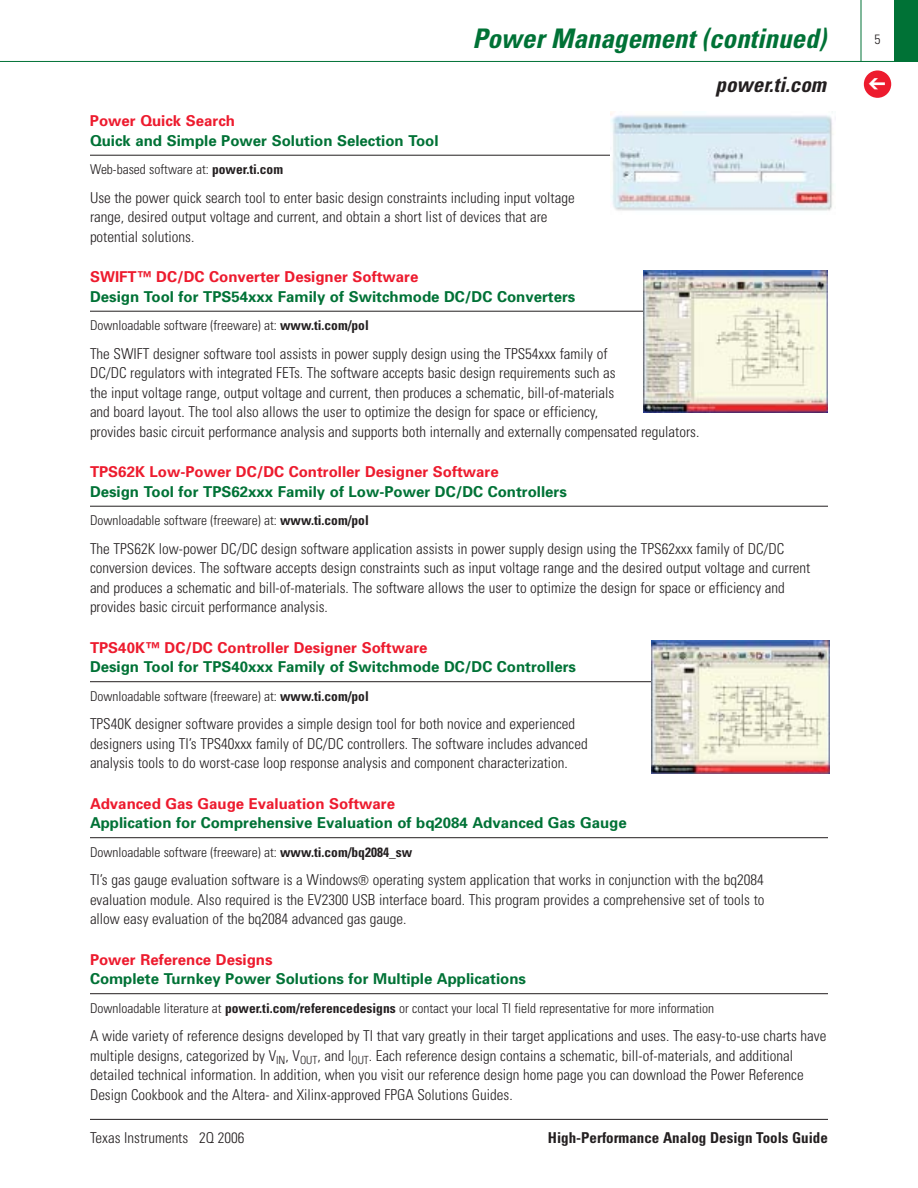
<style>
.page{position:relative;width:918px;height:1188px;background:#fff}
.page>*{position:absolute;margin:0;border:0;box-sizing:border-box;transform-origin:0 0}
.t1{font:italic 700 condensed 27px "Univers";color:#007236}
.t2{font:italic 700 condensed 21px "Univers";color:#231f20}
.t3{font:300 condensed 15px/19.5px "Univers";color:#231f20}
.t4{font:700 15px "Univers";color:#007236}
.t5{font:700 15px "Univers";color:#ed1b2e}
.t6{font:700 condensed 15px "Univers";color:#231f20}
.t7{font:300 condensed 13.5px "Univers";color:#231f20}
.s1{font-weight:700}
.s2{font-size:13.5px}
</style>
<div class="page">
<hr style="left:90px;top:1119px;width:738px;height:1px;background:#231f20">
<hr style="left:90px;top:155px;width:738px;height:1px;background:#231f20">
<hr style="left:90px;top:311px;width:738px;height:1px;background:#231f20">
<hr style="left:90px;top:506px;width:738px;height:1px;background:#231f20">
<hr style="left:90px;top:681px;width:738px;height:1px;background:#231f20">
<hr style="left:90px;top:837px;width:738px;height:1px;background:#231f20">
<hr style="left:90px;top:993px;width:738px;height:1px;background:#231f20">
<img style="left:643px;top:271px;width:185px;height:141px">
<img style="left:651px;top:640px;width:179px;height:133px">
<img style="left:610px;top:111px;width:224px;height:100px">
<div style="left:894px;top:0;width:24px;height:61px;background:#007236"></div>
<div style="left:864px;top:70px;width:27px;height:28px;background:#ed1b2e;border-radius:50%"></div>
<hr style="left:0;top:61px;width:918px;height:1px;background:#007236">
<hr style="left:861px;top:0;width:1px;height:61px;background:#007236">
<h1 class="t1" style="left:472px;top:29px;width:361px">PowerManagement(continued)</h1>
<h2 class="t2" style="left:716px;top:76px;width:116px">power.ti.com</h2>
<p class="t5" style="left:90px;top:115px;width:147px">Power Quick Search</p>
<p class="t4" style="left:90px;top:135px;width:350px">Quick and Simple Power Solution Selection Tool</p>
<p class="t7" style="left:90px;top:165px;width:195px">Web-based software at: <span class="s1">power.ti.com</span></p>
<p class="t3" style="left:90px;top:189px;width:486px">Use the power quick search tool to enter basic design constraints including input voltage range, desired output voltage and current, and obtain a short list of devices that are potential solutions.</p>
<p class="t5" style="left:90px;top:271px;width:330px">SWIFT™ DC/DC Converter Designer Software</p>
<p class="t4" style="left:90px;top:291px;width:487px">Design Tool for TPS54xxx Family of Switchmode DC/DC Converters</p>
<p class="t7" style="left:90px;top:321px;width:280px">Downloadable software (freeware) at: <span class="s1">www.ti.com/pol</span></p>
<p class="t3" style="left:90px;top:345px;width:611px">The SWIFT designer software tool assists in power supply design using the TPS54xxx family of<br>DC/DC regulators with integrated FETs. The software accepts basic design requirements such as<br>the input voltage range, output voltage and current, then produces a schematic, bill-of-materials<br>and board layout. The tool also allows the user to optimize the design for space or efficiency,<br>provides basic circuit performance analysis and supports both internally and externally compensated regulators.</p>
<p class="t5" style="left:90px;top:466px;width:410px">TPS62K Low-Power DC/DC Controller Designer Software</p>
<p class="t4" style="left:90px;top:486px;width:478px">Design Tool for TPS62xxx Family of Low-Power DC/DC Controllers</p>
<p class="t7" style="left:90px;top:516px;width:280px">Downloadable software (freeware) at: <span class="s1">www.ti.com/pol</span></p>
<p class="t3" style="left:90px;top:540px;width:722px">The TPS62K low-power DC/DC design software application assists in power supply design using the TPS62xxx family of DC/DC conversion devices. The software accepts design constraints such as input voltage range and the desired output voltage and current and produces a schematic and bill-of-materials. The software allows the user to optimize the design for space or efficiency and provides basic circuit performance analysis.</p>
<p class="t5" style="left:90px;top:642px;width:339px">TPS40K™ DC/DC Controller Designer Software</p>
<p class="t4" style="left:90px;top:661px;width:488px">Design Tool for TPS40xxx Family of Switchmode DC/DC Controllers</p>
<p class="t7" style="left:90px;top:691px;width:280px">Downloadable software (freeware) at: <span class="s1">www.ti.com/pol</span></p>
<p class="t3" style="left:90px;top:716px;width:499px">TPS40K designer software provides a simple design tool for both novice and experienced designers using TI’s TPS40xxx family of DC/DC controllers. The software includes advanced analysis tools to do worst-case loop response analysis and component characterization.</p>
<p class="t5" style="left:90px;top:798px;width:307px">Advanced Gas Gauge Evaluation Software</p>
<p class="t4" style="left:90px;top:817px;width:538px">Application for Comprehensive Evaluation of bq2084 Advanced Gas Gauge</p>
<p class="t7" style="left:90px;top:847px;width:324px">Downloadable software (freeware) at: <span class="s1">www.ti.com/bq2084_sw</span></p>
<p class="t3" style="left:90px;top:872px;width:676px;text-align:justify">TI’s gas gauge evaluation software is a Windows<span class="s2">®</span> operating system application that works in conjunction with the bq2084 evaluation module. Also required is the EV2300 USB interface board. This program provides a comprehensive set of tools to allow easy evaluation of the bq2084 advanced gas gauge.</p>
<p class="t5" style="left:90px;top:954px;width:184px">Power Reference Designs</p>
<p class="t4" style="left:90px;top:973px;width:438px">Complete Turnkey Power Solutions for Multiple Applications</p>
<p class="t7" style="left:90px;top:1003px;width:626px">Downloadable literature at <span class="s1">power.ti.com/referencedesigns</span> or contact your local TI field representative for more information</p>
<p class="t3" style="left:90px;top:1028px;width:738px">A wide variety of reference designs developed by TI that vary greatly in their target applications and uses. The easy-to-use charts have multiple designs, categorized by V<sub>IN</sub>, V<sub>OUT</sub>, and I<sub>OUT</sub>. Each reference design contains a schematic, bill-of-materials, and additional detailed technical information. In addition, when you visit our reference design home page you can download the Power Reference Design Cookbook and the Altera- and Xilinx-approved FPGA Solutions Guides.</p>
<p class="t3" style="left:90px;top:1129px;width:156px">Texas Instruments 2Q 2006</p>
<p class="t6" style="left:548px;top:1132px;width:282px">High-Performance Analog Design Tools Guide</p>
<p class="t7" style="left:875px;top:34px;width:7px">5</p>
</div>
